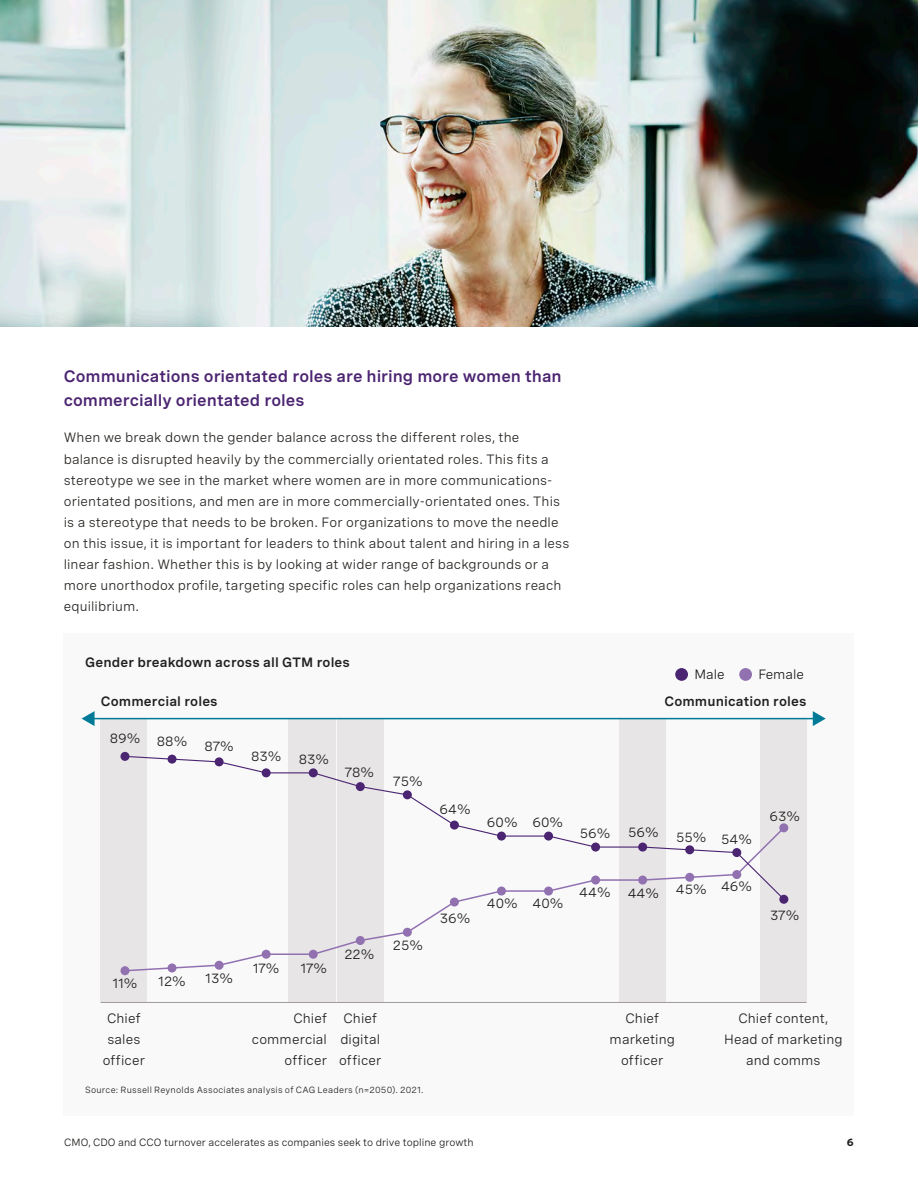
<style>
.page{position:relative;width:918px;height:1188px;background:#fff}
.page>*{position:absolute;margin:0;border:0;box-sizing:border-box;transform-origin:0 0}
.t1{font:600 16.5px/24px "Spezia";color:#4c2572}
.t2{font:13.5px/21px "Spezia";letter-spacing:.01em;color:#292623}
.t3{font:13.5px/21px "Spezia";letter-spacing:.01em;color:#20201f;text-align:center}
.t4{font:13.5px "Spezia";color:#1d1d1b}
.t5{font:600 13.5px "Spezia";letter-spacing:.01em;color:#20201f}
.t6{font:10.5px "Spezia";color:#1d1d1b}
.t7{font:700 10.5px "Spezia";color:#1d1d1b}
.t8{font:9px "Spezia";letter-spacing:.025em;color:#20201f}
</style>
<div class="page">
<svg style="left:81px;top:668px;width:732px;height:335px"></svg>
<div style="left:675px;top:668px;width:13px;height:13px;background:#4b2572;border-radius:50%"></div>
<div style="left:739px;top:668px;width:13px;height:13px;background:#9171b0;border-radius:50%"></div>
<div style="left:101px;top:719px;width:46px;height:283px;background:#e7e5e6"></div>
<div style="left:288px;top:719px;width:48px;height:283px;background:#e7e5e6"></div>
<div style="left:337px;top:719px;width:46px;height:283px;background:#e7e5e6"></div>
<div style="left:619px;top:719px;width:46px;height:283px;background:#e7e5e6"></div>
<div style="left:760px;top:719px;width:46px;height:283px;background:#e7e5e6"></div>
<hr style="left:92px;top:718px;width:723px;height:1px;background:#007a97">
<svg style="left:82px;top:711px;width:13px;height:15px"></svg>
<svg style="left:813px;top:711px;width:13px;height:15px"></svg>
<svg style="left:128px;top:952px;width:140px;height:20px"></svg>
<hr style="left:266px;top:953px;width:47px;height:2px;background:#9171b0">
<svg style="left:312px;top:889px;width:191px;height:67px"></svg>
<hr style="left:501px;top:890px;width:48px;height:2px;background:#9171b0">
<svg style="left:547px;top:878px;width:50px;height:15px"></svg>
<hr style="left:596px;top:879px;width:47px;height:2px;background:#9171b0">
<svg style="left:127px;top:755px;width:141px;height:19px"></svg>
<hr style="left:266px;top:772px;width:47px;height:1px;background:#4b2572">
<svg style="left:312px;top:771px;width:191px;height:66px"></svg>
<hr style="left:501px;top:835px;width:48px;height:2px;background:#4b2572">
<svg style="left:547px;top:835px;width:50px;height:13px"></svg>
<hr style="left:596px;top:846px;width:47px;height:2px;background:#4b2572">
<svg style="left:641px;top:826px;width:144px;height:75px"></svg>
<div style="left:120px;top:966px;width:9px;height:9px;background:#9171b0;border-radius:50%"></div>
<div style="left:168px;top:963px;width:9px;height:9px;background:#9171b0;border-radius:50%"></div>
<div style="left:215px;top:961px;width:9px;height:9px;background:#9171b0;border-radius:50%"></div>
<div style="left:262px;top:950px;width:9px;height:9px;background:#9171b0;border-radius:50%"></div>
<div style="left:309px;top:950px;width:9px;height:9px;background:#9171b0;border-radius:50%"></div>
<div style="left:356px;top:936px;width:9px;height:9px;background:#9171b0;border-radius:50%"></div>
<div style="left:403px;top:928px;width:9px;height:9px;background:#9171b0;border-radius:50%"></div>
<div style="left:450px;top:897px;width:9px;height:9px;background:#9171b0;border-radius:50%"></div>
<div style="left:497px;top:887px;width:9px;height:9px;background:#9171b0;border-radius:50%"></div>
<div style="left:544px;top:887px;width:9px;height:9px;background:#9171b0;border-radius:50%"></div>
<div style="left:591px;top:876px;width:9px;height:9px;background:#9171b0;border-radius:50%"></div>
<div style="left:638px;top:876px;width:9px;height:9px;background:#9171b0;border-radius:50%"></div>
<div style="left:685px;top:873px;width:9px;height:9px;background:#9171b0;border-radius:50%"></div>
<div style="left:732px;top:870px;width:9px;height:9px;background:#9171b0;border-radius:50%"></div>
<div style="left:779px;top:823px;width:9px;height:9px;background:#9171b0;border-radius:50%"></div>
<div style="left:120px;top:752px;width:9px;height:9px;background:#4b2572;border-radius:50%"></div>
<div style="left:168px;top:755px;width:9px;height:9px;background:#4b2572;border-radius:50%"></div>
<div style="left:215px;top:757px;width:9px;height:9px;background:#4b2572;border-radius:50%"></div>
<div style="left:262px;top:768px;width:9px;height:9px;background:#4b2572;border-radius:50%"></div>
<div style="left:309px;top:768px;width:9px;height:9px;background:#4b2572;border-radius:50%"></div>
<div style="left:356px;top:782px;width:9px;height:9px;background:#4b2572;border-radius:50%"></div>
<div style="left:403px;top:790px;width:9px;height:9px;background:#4b2572;border-radius:50%"></div>
<div style="left:450px;top:821px;width:9px;height:9px;background:#4b2572;border-radius:50%"></div>
<div style="left:497px;top:832px;width:9px;height:9px;background:#4b2572;border-radius:50%"></div>
<div style="left:544px;top:832px;width:9px;height:9px;background:#4b2572;border-radius:50%"></div>
<div style="left:591px;top:843px;width:9px;height:9px;background:#4b2572;border-radius:50%"></div>
<div style="left:638px;top:843px;width:9px;height:9px;background:#4b2572;border-radius:50%"></div>
<div style="left:685px;top:845px;width:9px;height:9px;background:#4b2572;border-radius:50%"></div>
<div style="left:732px;top:848px;width:9px;height:9px;background:#4b2572;border-radius:50%"></div>
<div style="left:779px;top:895px;width:9px;height:9px;background:#4b2572;border-radius:50%"></div>
<hr style="left:101px;top:1002px;width:705px;height:1px;background:#a09a98">
<img style="left:0;top:0;width:918px;height:327px">
<p class="t1" style="left:64px;top:363px;width:500px">Communications orientated roles are hiring more women than commercially orientated roles</p>
<p class="t2" style="left:64px;top:426px;width:507px">When we break down the gender balance across the different roles, the balance is disrupted heavily by the commercially orientated roles. This fits a stereotype we see in the market where women are in more communications&shy;orientated positions, and men are in more commercially-orientated ones. This is a stereotype that needs to be broken. For organizations to move the needle on this issue, it is important for leaders to think about talent and hiring in a less linear fashion. Whether this is by looking at wider range of backgrounds or a more unorthodox profile, targeting specific roles can help organizations reach equilibrium.</p>
<p class="t5" style="left:85px;top:652px;width:266px">Gender breakdown across all GTM roles</p>
<p class="t4" style="left:694px;top:664px;width:32px">Male</p>
<p class="t4" style="left:758px;top:664px;width:47px">Female</p>
<p class="t5" style="left:101px;top:691px;width:118px">Commercial roles</p>
<p class="t5" style="left:664px;top:691px;width:144px">Communication roles</p>
<p class="t4" style="left:110px;top:730px;width:79px">89% 88%</p>
<p class="t4" style="left:205px;top:736px;width:31px">87%</p>
<p class="t4" style="left:251px;top:747px;width:32px">83%</p>
<p class="t4" style="left:299px;top:749px;width:32px">83%</p>
<p class="t4" style="left:112px;top:973px;width:27px">11%</p>
<p class="t4" style="left:158px;top:972px;width:29px">12%</p>
<p class="t4" style="left:205px;top:969px;width:29px">13%</p>
<p class="t4" style="left:345px;top:763px;width:31px">78%</p>
<p class="t4" style="left:253px;top:958px;width:28px">17%</p>
<p class="t4" style="left:300px;top:958px;width:28px">17%</p>
<p class="t4" style="left:344px;top:944px;width:32px">22%</p>
<p class="t4" style="left:393px;top:771px;width:31px">75%</p>
<p class="t4" style="left:393px;top:935px;width:32px">25%</p>
<p class="t4" style="left:439px;top:799px;width:33px">64%</p>
<p class="t4" style="left:487px;top:812px;width:78px">60% 60%</p>
<p class="t4" style="left:580px;top:823px;width:32px">56%</p>
<p class="t4" style="left:628px;top:823px;width:32px">56%</p>
<p class="t4" style="left:440px;top:908px;width:32px">36%</p>
<p class="t4" style="left:487px;top:893px;width:78px">40% 40%</p>
<p class="t4" style="left:579px;top:882px;width:33px">44%</p>
<p class="t4" style="left:628px;top:883px;width:33px">44%</p>
<p class="t4" style="left:676px;top:828px;width:77px">55% 54%</p>
<p class="t4" style="left:676px;top:878px;width:78px">45% 46%</p>
<p class="t4" style="left:769px;top:807px;width:32px">63%</p>
<p class="t4" style="left:770px;top:905px;width:31px">37%</p>
<p class="t3" style="left:252px;top:1007px;width:77px;text-align:right">Chief commercial officer</p>
<p class="t3" style="left:339px;top:1007px;width:44px">Chief digital officer</p>
<p class="t3" style="left:103px;top:1007px;width:44px">Chief sales officer</p>
<p class="t3" style="left:610px;top:1007px;width:67px">Chief marketing officer</p>
<p class="t8" style="left:85px;top:1083px;width:340px">Source: Russell Reynolds Associates analysis of CAG Leaders (n=2050). 2021.</p>
<p class="t3" style="left:724px;top:1007px;width:120px">Chief content,<br>Head of marketing and comms</p>
<p class="t6" style="left:64px;top:1134px;width:411px">CMO, CDO and CCO turnover accelerates as companies seek to drive topline growth</p>
<p class="t7" style="left:847px;top:1134px;width:9px">6</p>
</div>
